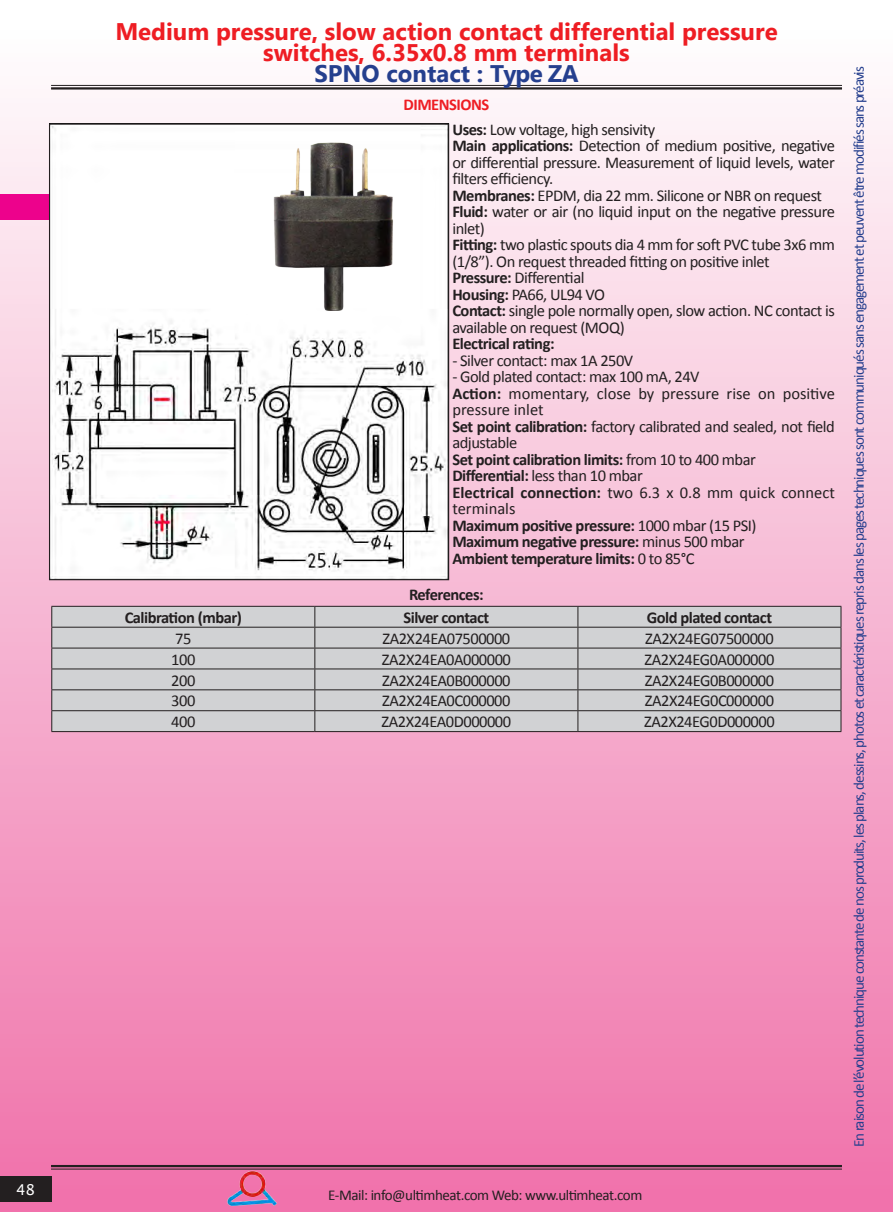
<style>
.page{position:relative;width:893px;height:1212px;background:#fff}
.page>*{position:absolute;margin:0;border:0;box-sizing:border-box;transform-origin:0 0}
.t1{font:700 24px/21px "Microsoft New Tai Lue";color:#ee1d23;text-align:center}
.t2{font:700 24px "Microsoft New Tai Lue";color:#253f8e}
.t3{font:16.5px/16.5px "Calibri";letter-spacing:-.03em;color:#231f20}
.t4{font:700 16.5px "Calibri";letter-spacing:-.03em;color:#231f20}
.t5{font:15px "Calibri";letter-spacing:-.07em;color:#253f8e}
.t6{font:15px "Calibri";letter-spacing:-.03em;color:#231f20}
.t7{font:15px "Lucida Sans Unicode";color:#fff}
.s1{font-weight:700;color:#ee1d23}
.s2{font-weight:700}
</style>
<div class="page">
<div style="left:0;top:0;width:893px;height:1212px;background:linear-gradient(to bottom,#fdfffe,#ef70a9)"></div>
<div style="left:0;top:1176px;width:51px;height:26px;background:#231f20"></div>
<hr style="left:51px;top:1165px;width:791px;height:2px;background:#231f20">
<hr style="left:51px;top:1169px;width:791px;height:1px;background:#231f20">
<hr style="left:51px;top:85px;width:791px;height:1px;background:#231f20">
<hr style="left:51px;top:87px;width:791px;height:3px;background:#231f20">
<div style="left:0;top:194px;width:51px;height:25px;background:#ed028c"></div>
<img style="left:223px;top:1158px;width:61px;height:54px">
<img style="left:51px;top:126px;width:396px;height:452px">
<div style="left:52px;top:607px;width:789px;height:124px;background:#d1d2d4"></div>
<hr style="left:51px;top:606px;width:264px;height:1px;background:#231f20">
<hr style="left:315px;top:606px;width:263px;height:1px;background:#231f20">
<hr style="left:578px;top:606px;width:263px;height:1px;background:#231f20">
<hr style="left:51px;top:627px;width:264px;height:1px;background:#231f20">
<hr style="left:315px;top:627px;width:263px;height:1px;background:#231f20">
<hr style="left:578px;top:627px;width:263px;height:1px;background:#231f20">
<hr style="left:51px;top:648px;width:264px;height:1px;background:#231f20">
<hr style="left:315px;top:648px;width:263px;height:1px;background:#231f20">
<hr style="left:578px;top:648px;width:263px;height:1px;background:#231f20">
<hr style="left:51px;top:668px;width:264px;height:1px;background:#231f20">
<hr style="left:315px;top:668px;width:263px;height:1px;background:#231f20">
<hr style="left:578px;top:668px;width:263px;height:1px;background:#231f20">
<hr style="left:51px;top:689px;width:264px;height:1px;background:#231f20">
<hr style="left:315px;top:689px;width:263px;height:1px;background:#231f20">
<hr style="left:578px;top:689px;width:263px;height:1px;background:#231f20">
<hr style="left:51px;top:710px;width:264px;height:1px;background:#231f20">
<svg style="left:51px;top:607px;width:1px;height:124px"></svg>
<hr style="left:315px;top:710px;width:263px;height:1px;background:#231f20">
<svg style="left:314px;top:607px;width:1px;height:124px"></svg>
<hr style="left:578px;top:710px;width:263px;height:1px;background:#231f20">
<svg style="left:578px;top:607px;width:1px;height:124px"></svg>
<svg style="left:841px;top:607px;width:1px;height:124px"></svg>
<hr style="left:51px;top:731px;width:264px;height:1px;background:#231f20">
<hr style="left:315px;top:731px;width:263px;height:1px;background:#231f20">
<hr style="left:578px;top:731px;width:263px;height:1px;background:#231f20">
<img style="left:268px;top:137px;width:136px;height:173px">
<p class="t7" style="left:16px;top:1178px;width:20px">48</p>
<h1 class="t1" style="left:115px;top:23px;width:664px">Medium pressure, slow action contact differential pressure switches, 6.35x0.8 mm terminals</h1>
<h1 class="t2" style="left:314px;top:60px;width:266px">SPNO contact : Type ZA</h1>
<p class="t3" style="left:452px;top:93px;width:204px;line-height:24.3px;text-indent:-49px"><span class="s1">DIMENSIONS<br></span><span class="s2">Uses:</span> Low voltage, high sensivity</p>
<p class="t3" style="left:452px;top:137px;width:384px"><span class="s2">Main applications:</span> Detection of medium positive, negative or differential pressure. Measurement of liquid levels, water filters efficiency.<br><span class="s2">Membranes:</span> EPDM, dia 22 mm. Silicone or NBR on request <span class="s2">Fluid:</span> water or air (no liquid input on the negative pressure inlet)<br><span class="s2">Fitting:</span> two plastic spouts dia 4 mm for soft PVC tube 3x6 mm (1/8”). On request threaded fitting on positive inlet<br><span class="s2">Pressure:</span> Differential<br><span class="s2">Housing:</span> PA66, UL94 VO<br><span class="s2">Contact:</span> single pole normally open, slow action. NC contact is available on request (MOQ)</p>
<p class="t4" style="left:452px;top:333px;width:104px">Electrical rating:</p>
<p class="t3" style="left:452px;top:352px;width:182px">- Silver contact: max 1A 250V</p>
<p class="t3" style="left:452px;top:368px;width:384px">- Gold plated contact: max 100 mA, 24V<br><span class="s2">Action:</span> momentary, close by pressure rise on positive pressure inlet<br><span class="s2">Set point calibration:</span> factory calibrated and sealed, not field adjustable<br><span class="s2">Set point calibration limits:</span> from 10 to 400 mbar <span class="s2">Differential:</span> less than 10 mbar<br><span class="s2">Electrical connection:</span> two 6.3 x 0.8 mm quick connect terminals<br><span class="s2">Maximum positive pressure:</span> 1000 mbar (15 PSI)<br><span class="s2">Maximum negative pressure:</span> minus 500 mbar<br><span class="s2">Ambient temperature limits:</span> 0 to 85°C</p>
<p class="t4" style="left:409px;top:584px;width:76px">References:</p>
<p class="t4" style="left:125px;top:607px;width:119px">Calibration (mbar)</p>
<p class="t4" style="left:403px;top:607px;width:87px">Silver contact</p>
<p class="t4" style="left:647px;top:607px;width:127px">Gold plated contact</p>
<p class="t3" style="left:175px;top:630px;width:18px">75</p>
<p class="t3" style="left:382px;top:630px;width:129px">ZA2X24EA07500000</p>
<p class="t3" style="left:645px;top:630px;width:130px">ZA2X24EG07500000</p>
<p class="t3" style="left:171px;top:651px;width:26px">100</p>
<p class="t3" style="left:382px;top:651px;width:130px">ZA2X24EA0A000000</p>
<p class="t3" style="left:645px;top:651px;width:131px">ZA2X24EG0A000000</p>
<p class="t3" style="left:171px;top:672px;width:26px">200</p>
<p class="t3" style="left:382px;top:672px;width:130px">ZA2X24EA0B000000</p>
<p class="t3" style="left:645px;top:672px;width:131px">ZA2X24EG0B000000</p>
<p class="t3" style="left:171px;top:693px;width:26px">300</p>
<p class="t3" style="left:382px;top:693px;width:130px">ZA2X24EA0C000000</p>
<p class="t3" style="left:645px;top:693px;width:131px">ZA2X24EG0C000000</p>
<p class="t3" style="left:171px;top:714px;width:26px">400</p>
<p class="t3" style="left:382px;top:714px;width:131px">ZA2X24EA0D000000</p>
<p class="t3" style="left:644px;top:714px;width:132px">ZA2X24EG0D000000</p>
<p class="t6" style="left:328px;top:1185px;width:316px">E-Mail: info@ultimheat.com Web: www.ultimheat.com</p>
<p class="t5" style="left:849px;top:1147px;width:1082px;rotate:-90deg">En raison de l’évolution technique constante de nos produits, les plans, dessins, photos et caractéristiques repris dans les pages techniques sont communiqués sans engagement et peuvent être modifiés sans préavis</p>
</div>
